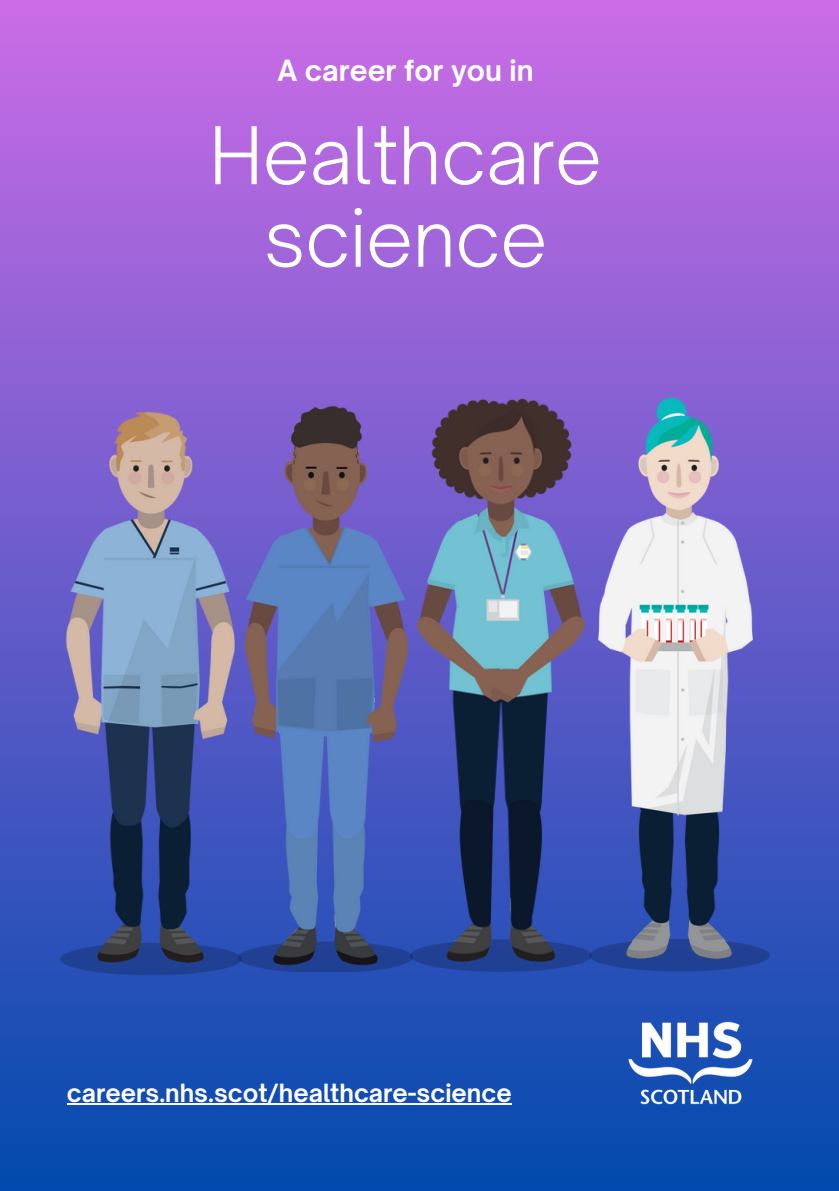
<style>
.page{position:relative;width:839px;height:1191px;background:#fff}
.page>*{position:absolute;margin:0;border:0;box-sizing:border-box;transform-origin:0 0}
.t1{font:300 76px/82.4px "Open Sauce One";color:#fff;text-align:center}
.t2{font:700 28px "Open Sauce One";color:#fff}
.t3{font:700 24px "Open Sauce One";color:#fff}
</style>
<div class="page">
<div style="left:0;top:0;width:838px;height:1191px;background:linear-gradient(to bottom,#cb6ce6,#014aad)"></div>
<img style="left:626px;top:1020px;width:129px;height:87px">
<img style="left:562px;top:383px;width:243px;height:628px">
<img style="left:43px;top:386px;width:214px;height:617px">
<img style="left:238px;top:391px;width:150px;height:580px">
<img style="left:388px;top:351px;width:232px;height:636px">
<hr style="left:67px;top:1103px;width:444px;height:2px;background:#fff">
<p class="t2" style="left:277px;top:53px;width:258px">A career for you in</p>
<p class="t1" style="left:209px;top:114px;width:394px">Healthcare science</p>
<p class="t3" style="left:67px;top:1078px;width:446px">careers.nhs.scot/healthcare-science</p>
</div>
